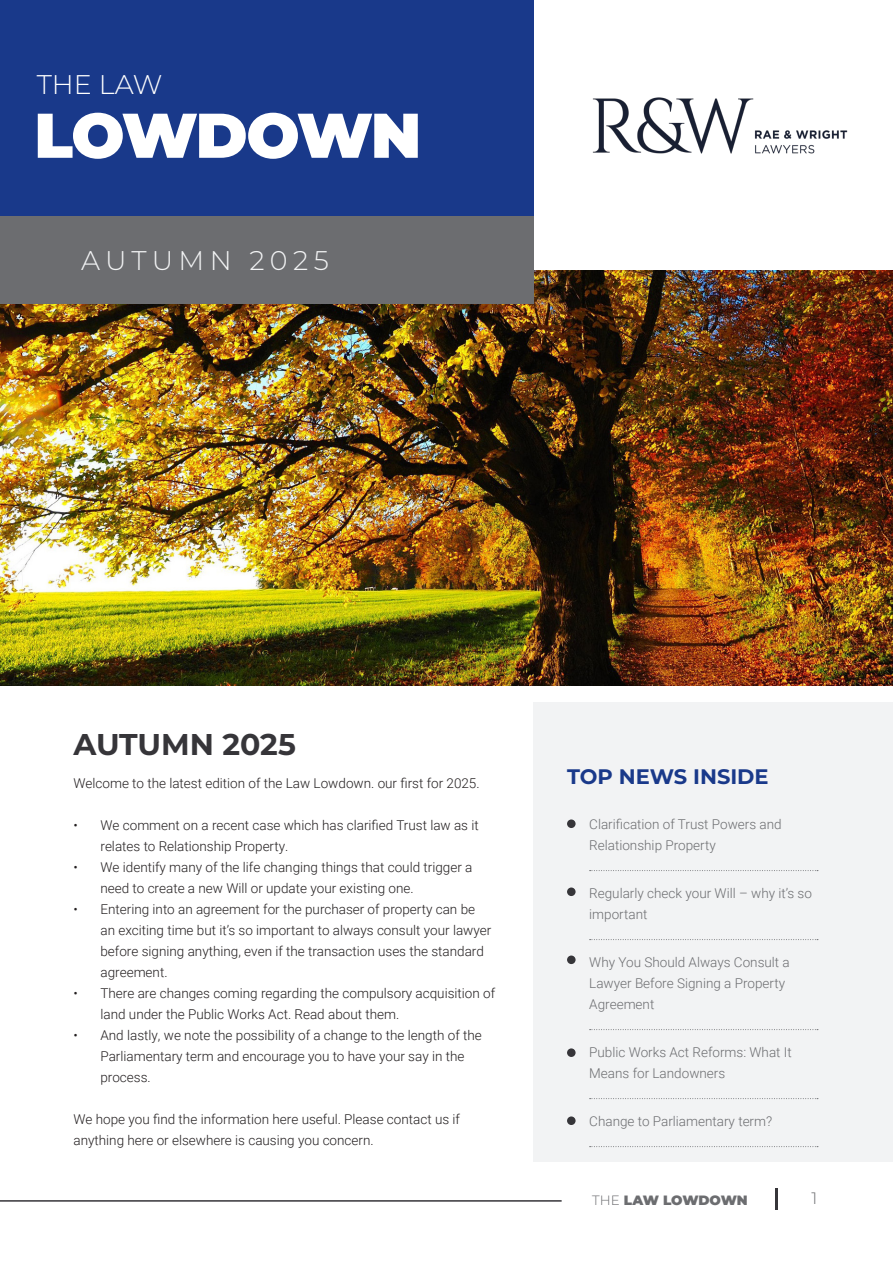
<style>
.page{position:relative;width:893px;height:1263px;background:#fff}
.page>*{position:absolute;margin:0;border:0;box-sizing:border-box;transform-origin:0 0}
.t1{font:900 63px "Montserrat";letter-spacing:-.035em;color:#fff}
.t2{font:700 30px "Montserrat";letter-spacing:-.005em;color:#363539}
.t3{font:300 27px "Montserrat";letter-spacing:.195em;color:#f2f3f4}
.t4{font:300 27px "Montserrat";color:#fff}
.Body_Text{font:700 21px "Montserrat";color:#19398a}
.t5{font:300 16.5px "Montserrat";color:#6c6d70}
.Body_Text-2{font:300 13.5px/21px "Roboto";color:#231f20}
.News_Inside{font:300 13.5px/21px "Roboto";color:#6c6d70}
.t6{font:900 13.5px "Montserrat";letter-spacing:-.015em;color:#6c6d70}
.s1{font-weight:300}
</style>
<div class="page">
<hr style="left:775px;top:1188px;width:3px;height:22px;background:#363539">
<hr style="left:0;top:1200px;width:562px;height:2px;background:#363539">
<div style="left:533px;top:702px;width:360px;height:459px;background:#f2f3f4"></div>
<img style="left:0;top:270px;width:893px;height:415px">
<svg style="left:590px;top:870px;width:228px;height:1px"></svg>
<svg style="left:590px;top:939px;width:228px;height:1px"></svg>
<svg style="left:590px;top:1029px;width:228px;height:1px"></svg>
<svg style="left:590px;top:1098px;width:228px;height:1px"></svg>
<svg style="left:590px;top:1146px;width:228px;height:1px"></svg>
<div style="left:567px;top:819px;width:9px;height:9px;background:#363539;border-radius:50%"></div>
<div style="left:567px;top:887px;width:9px;height:9px;background:#363539;border-radius:50%"></div>
<div style="left:567px;top:955px;width:9px;height:9px;background:#363539;border-radius:50%"></div>
<div style="left:567px;top:1116px;width:9px;height:9px;background:#363539;border-radius:50%"></div>
<div style="left:0;top:0;width:533px;height:297px;background:#19398a"></div>
<div style="left:0;top:216px;width:533px;height:88px;background:#6c6d70"></div>
<div style="left:567px;top:1048px;width:9px;height:9px;background:#363539;border-radius:50%"></div>
<img style="left:592px;top:97px;width:256px;height:57px">
<p class="t4" style="left:37px;top:66px;width:127px">THE LAW</p>
<p class="t1" style="left:34px;top:88px;width:389px">LOWDOWN</p>
<p class="t3" style="left:81px;top:242px;width:249px">AUTUMN 2025</p>
<p class="t2" style="left:73px;top:723px;width:224px">AUTUMN 2025</p>
<p class="Body_Text-2" style="left:73px;top:772px;width:408px">Welcome to the latest edition of the Law Lowdown. our first for 2025.</p>
<p class="Body_Text-2" style="left:100px;top:814px;width:380px;text-indent:-27px">• We comment on a recent case which has clarified Trust law as it relates to Relationship Property.</p>
<p class="Body_Text-2" style="left:100px;top:856px;width:373px;text-indent:-27px">• We identify many of the life changing things that could trigger a need to create a new Will or update your existing one.</p>
<p class="Body_Text-2" style="left:100px;top:898px;width:392px;text-indent:-27px">• Entering into an agreement for the purchaser of property can be an exciting time but it’s so important to always consult your lawyer before signing anything, even if the transaction uses the standard agreement.</p>
<p class="Body_Text-2" style="left:100px;top:982px;width:396px;text-indent:-27px">• There are changes coming regarding the compulsory acquisition of land under the Public Works Act. Read about them.</p>
<p class="Body_Text-2" style="left:100px;top:1024px;width:383px;text-indent:-27px">• And lastly, we note the possibility of a change to the length of the<br>Parliamentary term and encourage you to have your say in the process.</p>
<p class="Body_Text-2" style="left:73px;top:1108px;width:388px">We hope you find the information here useful. Please contact us if anything here or elsewhere is causing you concern.</p>
<p class="Body_Text" style="left:567px;top:761px;width:203px">TOP NEWS INSIDE</p>
<p class="News_Inside" style="left:589px;top:813px;width:194px">Clarification of Trust Powers and<br>Relationship Property</p>
<p class="News_Inside" style="left:589px;top:882px;width:224px">Regularly check your Will – why it’s so important</p>
<p class="News_Inside" style="left:589px;top:951px;width:202px">Why You Should Always Consult a<br>Lawyer Before Signing a Property<br>Agreement</p>
<p class="News_Inside" style="left:589px;top:1041px;width:204px">Public Works Act Reforms: What It<br>Means for Landowners</p>
<p class="News_Inside" style="left:589px;top:1110px;width:185px">Change to Parliamentary term?</p>
<p class="t6" style="left:592px;top:1190px;width:157px"><span class="s1">THE</span> LAW LOWDOWN</p>
<p class="t5" style="left:811px;top:1187px;width:7px">1</p>
</div>
